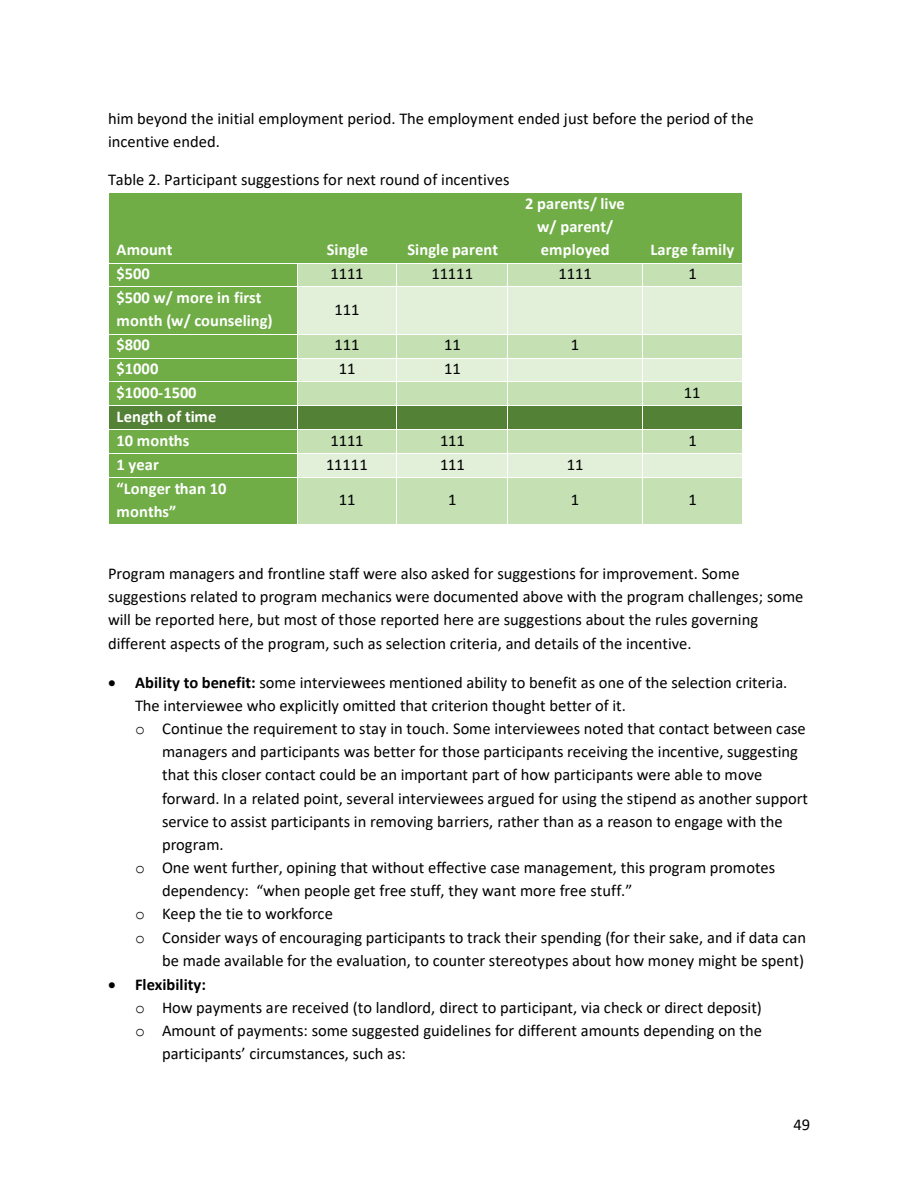
<style>
.page{position:relative;width:918px;height:1188px;background:#fff}
.page>*{position:absolute;margin:0;border:0;box-sizing:border-box;transform-origin:0 0}
.t1{font:16.5px/23.2px "Calibri";color:#000}
.t2{font:700 16.5px/23.2px "Calibri";letter-spacing:.005em;color:#fff}
.t3{font:700 16.5px "Calibri";letter-spacing:.005em;color:#000}
.s1{font-weight:700}
.s2{font-family:"Courier New"}
</style>
<div class="page">
<div style="left:109px;top:193px;width:188px;height:70px;background:#70ad47"></div>
<div style="left:297px;top:193px;width:100px;height:70px;background:#70ad47"></div>
<div style="left:397px;top:193px;width:111px;height:70px;background:#70ad47"></div>
<div style="left:508px;top:193px;width:134px;height:70px;background:#70ad47"></div>
<div style="left:642px;top:193px;width:100px;height:70px;background:#70ad47"></div>
<div style="left:109px;top:264px;width:188px;height:23px;background:#70ad47"></div>
<div style="left:297px;top:264px;width:100px;height:23px;background:#c5e0b3"></div>
<div style="left:397px;top:264px;width:111px;height:23px;background:#c5e0b3"></div>
<div style="left:508px;top:264px;width:134px;height:23px;background:#c5e0b3"></div>
<div style="left:643px;top:264px;width:99px;height:23px;background:#c5e0b3"></div>
<div style="left:109px;top:287px;width:188px;height:47px;background:#70ad47"></div>
<div style="left:297px;top:287px;width:100px;height:47px;background:#e2efd9"></div>
<div style="left:397px;top:287px;width:111px;height:47px;background:#e2efd9"></div>
<div style="left:508px;top:287px;width:134px;height:47px;background:#e2efd9"></div>
<div style="left:643px;top:287px;width:99px;height:47px;background:#e2efd9"></div>
<hr style="left:109px;top:287px;width:188px;height:1px;background:#fff">
<svg style="left:297px;top:264px;width:1px;height:23px"></svg>
<hr style="left:297px;top:287px;width:100px;height:1px;background:#fff">
<hr style="left:397px;top:287px;width:111px;height:1px;background:#fff">
<hr style="left:508px;top:287px;width:134px;height:1px;background:#fff">
<hr style="left:643px;top:287px;width:99px;height:1px;background:#fff">
<hr style="left:297px;top:287px;width:1px;height:47px;background:#fff">
<hr style="left:397px;top:287px;width:1px;height:47px;background:#fff">
<hr style="left:508px;top:287px;width:1px;height:47px;background:#fff">
<div style="left:109px;top:335px;width:188px;height:23px;background:#70ad47"></div>
<div style="left:297px;top:335px;width:100px;height:23px;background:#c5e0b3"></div>
<div style="left:397px;top:335px;width:111px;height:23px;background:#c5e0b3"></div>
<div style="left:508px;top:335px;width:134px;height:23px;background:#c5e0b3"></div>
<div style="left:643px;top:335px;width:99px;height:23px;background:#c5e0b3"></div>
<div style="left:109px;top:359px;width:188px;height:22px;background:#70ad47"></div>
<div style="left:297px;top:359px;width:100px;height:22px;background:#e2efd9"></div>
<div style="left:397px;top:359px;width:111px;height:22px;background:#e2efd9"></div>
<div style="left:508px;top:359px;width:134px;height:22px;background:#e2efd9"></div>
<div style="left:643px;top:359px;width:99px;height:22px;background:#e2efd9"></div>
<div style="left:109px;top:382px;width:188px;height:23px;background:#70ad47"></div>
<div style="left:297px;top:382px;width:100px;height:23px;background:#c5e0b3"></div>
<div style="left:397px;top:382px;width:111px;height:23px;background:#c5e0b3"></div>
<div style="left:508px;top:382px;width:134px;height:23px;background:#c5e0b3"></div>
<div style="left:643px;top:382px;width:99px;height:23px;background:#c5e0b3"></div>
<div style="left:109px;top:406px;width:188px;height:24px;background:#538135"></div>
<div style="left:297px;top:406px;width:100px;height:24px;background:#538135"></div>
<div style="left:397px;top:406px;width:111px;height:24px;background:#538135"></div>
<div style="left:508px;top:406px;width:134px;height:24px;background:#538135"></div>
<div style="left:643px;top:406px;width:99px;height:24px;background:#538135"></div>
<div style="left:109px;top:430px;width:188px;height:24px;background:#70ad47"></div>
<div style="left:297px;top:430px;width:100px;height:24px;background:#c5e0b3"></div>
<div style="left:397px;top:430px;width:111px;height:24px;background:#c5e0b3"></div>
<div style="left:508px;top:430px;width:134px;height:24px;background:#c5e0b3"></div>
<div style="left:643px;top:430px;width:99px;height:24px;background:#c5e0b3"></div>
<hr style="left:109px;top:430px;width:188px;height:1px;background:#fff">
<hr style="left:297px;top:430px;width:100px;height:1px;background:#fff">
<hr style="left:397px;top:430px;width:111px;height:1px;background:#fff">
<hr style="left:508px;top:430px;width:134px;height:1px;background:#fff">
<hr style="left:643px;top:430px;width:99px;height:1px;background:#fff">
<div style="left:109px;top:454px;width:188px;height:24px;background:#70ad47"></div>
<div style="left:297px;top:454px;width:100px;height:24px;background:#e2efd9"></div>
<div style="left:397px;top:454px;width:111px;height:24px;background:#e2efd9"></div>
<div style="left:508px;top:454px;width:134px;height:24px;background:#e2efd9"></div>
<div style="left:643px;top:454px;width:99px;height:24px;background:#e2efd9"></div>
<hr style="left:109px;top:454px;width:188px;height:1px;background:#fff">
<hr style="left:297px;top:454px;width:100px;height:1px;background:#fff">
<hr style="left:397px;top:454px;width:111px;height:1px;background:#fff">
<hr style="left:508px;top:454px;width:134px;height:1px;background:#fff">
<hr style="left:643px;top:454px;width:99px;height:1px;background:#fff">
<div style="left:109px;top:478px;width:188px;height:46px;background:#70ad47"></div>
<div style="left:297px;top:478px;width:100px;height:46px;background:#c5e0b3"></div>
<div style="left:397px;top:478px;width:111px;height:46px;background:#c5e0b3"></div>
<div style="left:508px;top:478px;width:134px;height:46px;background:#c5e0b3"></div>
<div style="left:643px;top:478px;width:99px;height:46px;background:#c5e0b3"></div>
<hr style="left:109px;top:478px;width:188px;height:1px;background:#fff">
<svg style="left:297px;top:335px;width:1px;height:143px"></svg>
<hr style="left:297px;top:478px;width:100px;height:1px;background:#fff">
<hr style="left:397px;top:478px;width:111px;height:1px;background:#fff">
<hr style="left:508px;top:478px;width:134px;height:1px;background:#fff">
<hr style="left:643px;top:478px;width:99px;height:1px;background:#fff">
<hr style="left:297px;top:478px;width:1px;height:46px;background:#fff">
<hr style="left:397px;top:478px;width:1px;height:46px;background:#fff">
<hr style="left:508px;top:478px;width:1px;height:46px;background:#fff">
<p class="t1" style="left:108px;top:108px;width:647px">him beyond the initial employment period. The employment ended just before the period of the incentive ended.</p>
<p class="t1" style="left:108px;top:170px;width:403px">Table 2. Participant suggestions for next round of incentives</p>
<p class="t2" style="left:117px;top:240px;width:57px">Amount</p>
<p class="t2" style="left:327px;top:240px;width:43px">Single</p>
<p class="t2" style="left:407px;top:240px;width:92px">Single parent</p>
<p class="t2" style="left:525px;top:193px;width:101px;text-align:center">2 parents/ live w/ parent/ employed</p>
<p class="t2" style="left:651px;top:240px;width:85px">Large family</p>
<p class="t2" style="left:117px;top:264px;width:35px">$500</p>
<p class="t1" style="left:331px;top:264px;width:35px">1111</p>
<p class="t1" style="left:431px;top:264px;width:43px">11111</p>
<p class="t1" style="left:559px;top:264px;width:35px">1111</p>
<p class="t1" style="left:688px;top:264px;width:10px">1</p>
<p class="t2" style="left:117px;top:287px;width:158px">$500 w/ more in first month (w/ counseling)</p>
<p class="t1" style="left:335px;top:299px;width:26px">111</p>
<p class="t2" style="left:117px;top:335px;width:35px">$800</p>
<p class="t1" style="left:335px;top:335px;width:26px">111</p>
<p class="t1" style="left:444px;top:335px;width:18px">11</p>
<p class="t1" style="left:571px;top:335px;width:10px">1</p>
<p class="t2" style="left:117px;top:359px;width:43px">$1000</p>
<p class="t1" style="left:339px;top:359px;width:18px">11</p>
<p class="t1" style="left:444px;top:359px;width:18px">11</p>
<p class="t2" style="left:117px;top:382px;width:82px">$1000-1500</p>
<p class="t1" style="left:684px;top:382px;width:18px">11</p>
<p class="t2" style="left:117px;top:406px;width:101px">Length of time</p>
<p class="t2" style="left:117px;top:430px;width:74px">10 months</p>
<p class="t1" style="left:331px;top:430px;width:35px">1111</p>
<p class="t1" style="left:440px;top:430px;width:26px">111</p>
<p class="t1" style="left:688px;top:430px;width:10px">1</p>
<p class="t2" style="left:117px;top:454px;width:44px">1 year</p>
<p class="t1" style="left:326px;top:454px;width:43px">11111</p>
<p class="t1" style="left:440px;top:454px;width:26px">111</p>
<p class="t1" style="left:567px;top:454px;width:18px">11</p>
<p class="t2" style="left:117px;top:479px;width:111px;line-height:22.8px">“Longer than 10 months”</p>
<p class="t1" style="left:339px;top:490px;width:18px">11</p>
<p class="t1" style="left:448px;top:490px;width:10px">1</p>
<p class="t1" style="left:571px;top:490px;width:10px">1</p>
<p class="t1" style="left:688px;top:490px;width:10px">1</p>
<p class="t1" style="left:108px;top:564px;width:697px">Program managers and frontline staff were also asked for suggestions for improvement. Some suggestions related to program mechanics were documented above with the program challenges; some will be reported here, but most of those reported here are suggestions about the rules governing different aspects of the program, such as selection criteria, and details of the incentive.</p>
<p class="t1" style="left:135px;top:672px;width:654px;text-indent:-27px">• <span class="s1">Ability to benefit:</span> some interviewees mentioned ability to benefit as one of the selection criteria.<br>The interviewee who explicitly omitted that criterion thought better of it.</p>
<p class="t1" style="left:162px;top:718px;width:647px;text-indent:-27px"><span class="s2">o</span> Continue the requirement to stay in touch. Some interviewees noted that contact between case managers and participants was better for those participants receiving the incentive, suggesting that this closer contact could be an important part of how participants were able to move forward. In a related point, several interviewees argued for using the stipend as another support service to assist participants in removing barriers, rather than as a reason to engage with the program.</p>
<p class="t1" style="left:162px;top:857px;width:615px;text-indent:-27px"><span class="s2">o</span> One went further, opining that without effective case management, this program promotes dependency: “when people get free stuff, they want more free stuff.”</p>
<p class="t1" style="left:135px;top:904px;width:199px"><span class="s2">o</span> Keep the tie to workforce</p>
<p class="t1" style="left:135px;top:927px;width:673px;line-height:22.8px;text-align:right"><span class="s2">o</span> Consider ways of encouraging participants to track their spending (for their sake, and if data can be made available for the evaluation, to counter stereotypes about how money might be spent)</p>
<p class="t3" style="left:108px;top:977px;width:99px">• Flexibility:</p>
<p class="t1" style="left:135px;top:997px;width:628px"><span class="s2">o</span> How payments are received (to landlord, direct to participant, via check or direct deposit)</p>
<p class="t1" style="left:162px;top:1020px;width:601px;text-indent:-27px"><span class="s2">o</span> Amount of payments: some suggested guidelines for different amounts depending on the participants’ circumstances, such as:</p>
<p class="t1" style="left:793px;top:1114px;width:18px">49</p>
</div>
